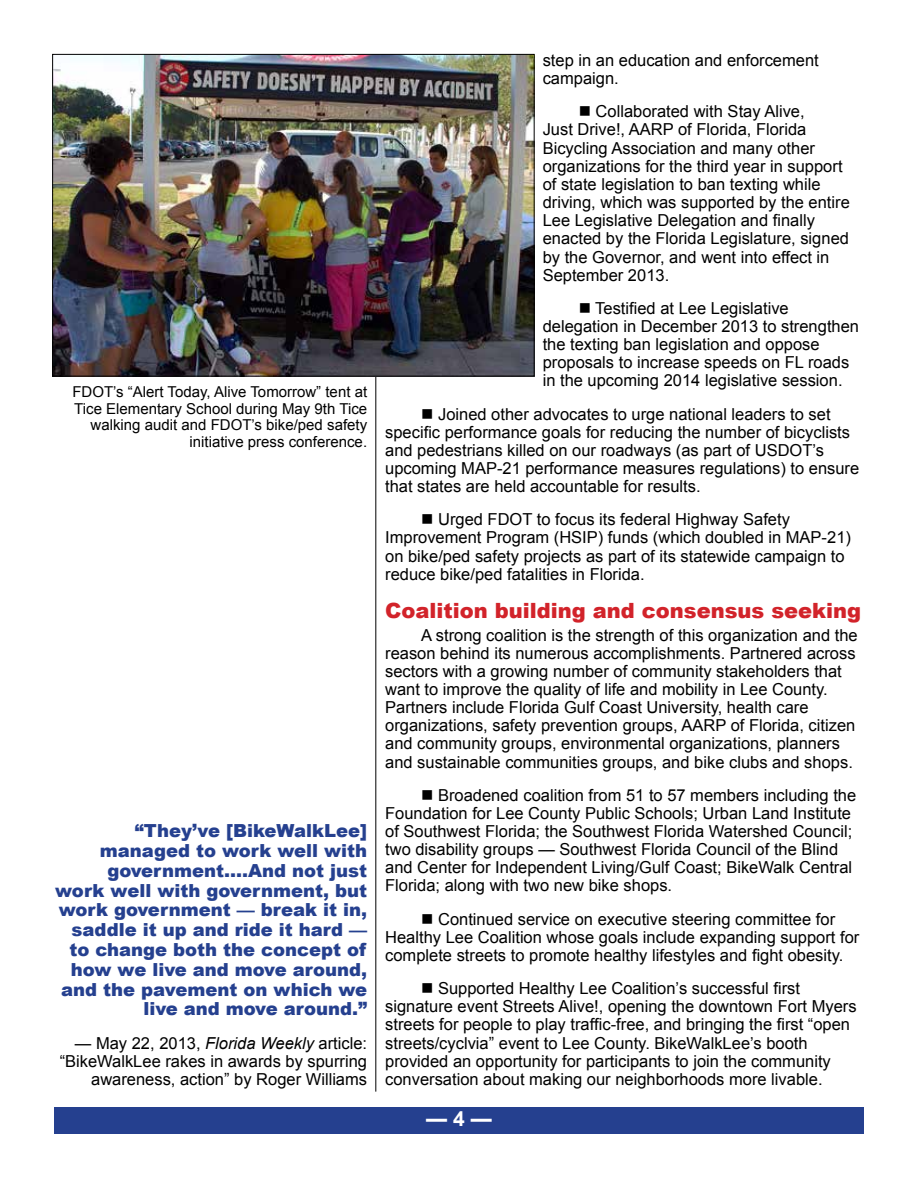
<style>
.page{position:relative;width:918px;height:1188px;background:#fff}
.page>*{position:absolute;margin:0;border:0;box-sizing:border-box;transform-origin:0 0}
.t1{font:900 21px "Arial";color:#d2232a}
.t2{font:700 21px "Arial";color:#fff}
.t3{font:900 18px/19.8px "Arial";color:#25408f;text-align:right}
.t4{font:16.5px/18.1px "Arial";color:#000}
.t5{font:15px/16.5px "Arial";color:#000;text-align:right}
.s1{font-style:italic}
</style>
<div class="page">
<div style="left:54px;top:1107px;width:810px;height:27px;background:#25408f"></div>
<hr style="left:375px;top:54px;width:1px;height:1038px;background:#000">
<img style="left:54px;top:56px;width:479px;height:319px">
<div style="left:52px;top:54px;width:483px;height:323px;border:1px solid #000"></div>
<p class="t5" style="left:72px;top:384px;width:296px">FDOT’s “Alert Today, Alive Tomorrow” tent at Tice Elementary School during May 9th Tice walking audit and FDOT’s bike/ped safety initiative press conference.</p>
<p class="t3" style="left:55px;top:820px;width:313px">“They’ve [BikeWalkLee] managed to work well with government....And not just work well with government, but work government — break it in, saddle it up and ride it hard — to change both the concept of how we live and move around, and the pavement on which we live and move around.”</p>
<p class="t4" style="left:60px;top:1034px;width:309px;text-align:right">— May 22, 2013, <span class="s1">Florida Weekly</span> article: “BikeWalkLee rakes in awards by spurring awareness, action” by Roger Williams</p>
<p class="t4" style="left:543px;top:51px;width:278px">step in an education and enforcement campaign.</p>
<p class="t4" style="left:543px;top:103px;width:309px;text-indent:36px">■ Collaborated with Stay Alive,<br>Just Drive!, AARP of Florida, Florida Bicycling Association and many other organizations for the third year in support of state legislation to ban texting while driving, which was supported by the entire Lee Legislative Delegation and finally enacted by the Florida Legislature, signed by the Governor, and went into effect in September 2013.</p>
<p class="t4" style="left:543px;top:299px;width:318px;text-indent:36px">■ Testified at Lee Legislative delegation in December 2013 to strengthen the texting ban legislation and oppose proposals to increase speeds on FL roads in the upcoming 2014 legislative session.</p>
<p class="t4" style="left:385px;top:405px;width:476px;text-indent:36px">■ Joined other advocates to urge national leaders to set specific performance goals for reducing the number of bicyclists and pedestrians killed on our roadways (as part of USDOT’s upcoming MAP-21 performance measures regulations) to ensure that states are held accountable for results.</p>
<p class="t4" style="left:385px;top:511px;width:467px;text-indent:36px">■ Urged FDOT to focus its federal Highway Safety Improvement Program (HSIP) funds (which doubled in MAP-21) on bike/ped safety projects as part of its statewide campaign to reduce bike/ped fatalities in Florida.</p>
<p class="t1" style="left:385px;top:595px;width:478px">Coalition building and consensus seeking</p>
<p class="t4" style="left:385px;top:626px;width:474px;text-indent:36px">A strong coalition is the strength of this organization and the reason behind its numerous accomplishments. Partnered across sectors with a growing number of community stakeholders that want to improve the quality of life and mobility in Lee County.<br>Partners include Florida Gulf Coast University, health care organizations, safety prevention groups, AARP of Florida, citizen and community groups, environmental organizations, planners and sustainable communities groups, and bike clubs and shops.</p>
<p class="t4" style="left:385px;top:786px;width:473px;text-indent:36px">■ Broadened coalition from 51 to 57 members including the Foundation for Lee County Public Schools; Urban Land Institute of Southwest Florida; the Southwest Florida Watershed Council; two disability groups — Southwest Florida Council of the Blind and Center for Independent Living/Gulf Coast; BikeWalk Central Florida; along with two new bike shops.</p>
<p class="t4" style="left:385px;top:910px;width:476px;text-indent:36px">■ Continued service on executive steering committee for<br>Healthy Lee Coalition whose goals include expanding support for complete streets to promote healthy lifestyles and fight obesity.</p>
<p class="t4" style="left:385px;top:979px;width:473px;text-indent:36px">■ Supported Healthy Lee Coalition’s successful first signature event Streets Alive!, opening the downtown Fort Myers streets for people to play traffic-free, and bringing the first “open streets/cyclvia” event to Lee County. BikeWalkLee’s booth provided an opportunity for participants to join the community conversation about making our neighborhoods more livable.</p>
<p class="t2" style="left:426px;top:1105px;width:67px">— 4 —</p>
</div>
